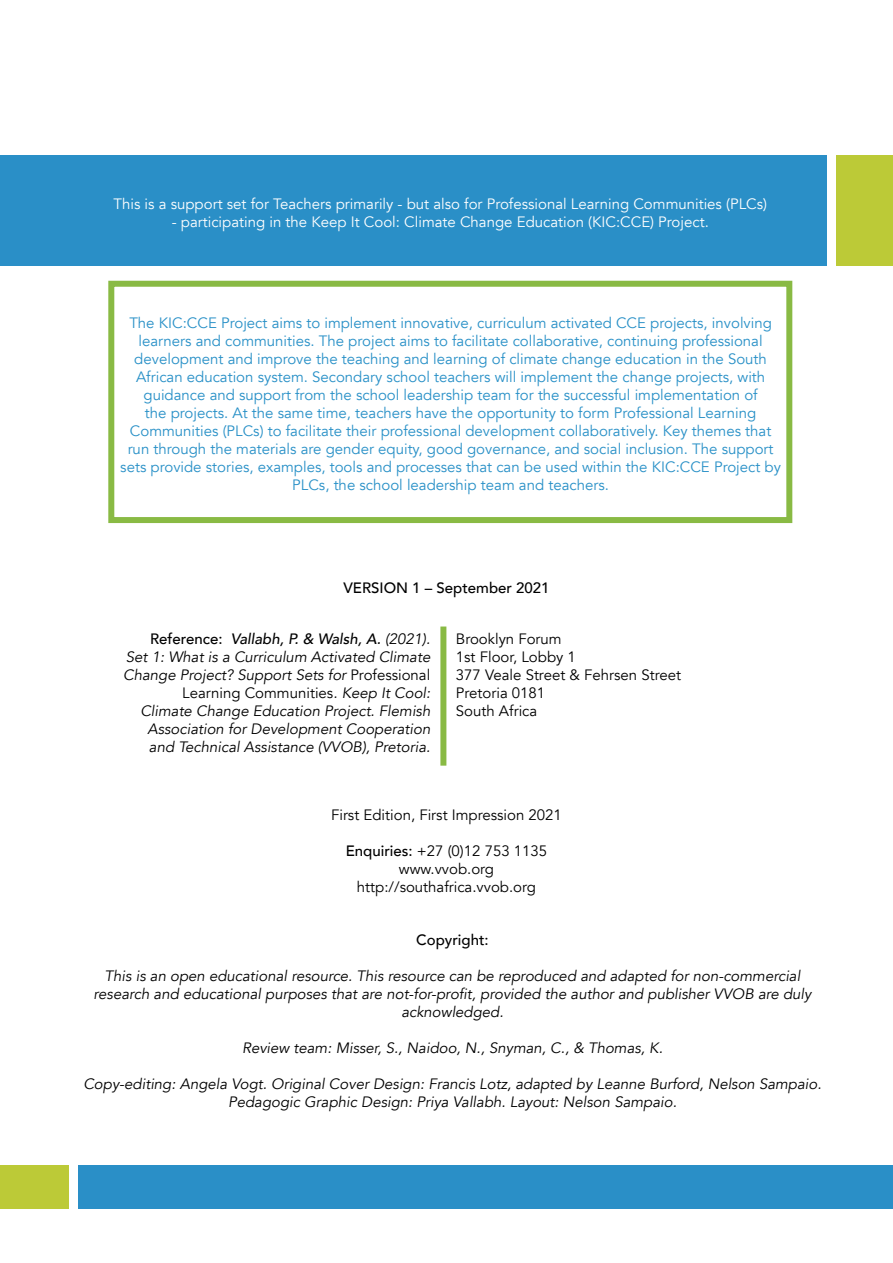
<style>
.page{position:relative;width:893px;height:1263px;background:#fff}
.page>*{position:absolute;margin:0;border:0;box-sizing:border-box;transform-origin:0 0}
.t1{font:15px/18px "Avenir";color:#2890c7;text-align:center}
.t2{font:italic 15px/18px "Avenir";color:#000;text-align:center}
.t3{font:15px/18px "Avenir";color:#000;text-align:center}
.t4{font:15px "Avenir";color:#fff}
.t5{font:500 15px "Avenir";color:#000}
.s1{font-weight:500;font-style:normal}
.s2{font-weight:500}
.s3{font-style:normal}
</style>
<div class="page">
<div style="left:0;top:155px;width:826px;height:110px;background:#2a8fc7"></div>
<div style="left:440px;top:626px;width:6px;height:140px;background:#89ba44"></div>
<div style="left:108px;top:281px;width:684px;height:242px;border:6px solid #89ba44"></div>
<div style="left:79px;top:1165px;width:814px;height:44px;background:#2a8fc7"></div>
<div style="left:0;top:1165px;width:69px;height:44px;background:#bcca37"></div>
<div style="left:837px;top:155px;width:56px;height:111px;background:#bcca37"></div>
<p class="t4" style="left:113px;top:195px;width:655px">This is a support set for Teachers primarily - but also for Professional Learning Communities (PLCs)</p>
<p class="t4" style="left:172px;top:213px;width:539px">- participating in the Keep It Cool: Climate Change Education (KIC:CCE) Project.</p>
<p class="t1" style="left:120px;top:315px;width:662px">The KIC:CCE Project aims to implement innovative, curriculum activated CCE projects, involving learners and communities. The project aims to facilitate collaborative, continuing professional development and improve the teaching and learning of climate change education in the South African education system. Secondary school teachers will implement the change projects, with guidance and support from the school leadership team for the successful implementation of<br>the projects. At the same time, teachers have the opportunity to form Professional Learning Communities (PLCs) to facilitate their professional development collaboratively. Key themes that run through the materials are gender equity, good governance, and social inclusion. The support sets provide stories, examples, tools and processes that can be used within the KIC:CCE Project by PLCs, the school leadership team and teachers.</p>
<p class="t5" style="left:343px;top:575px;width:208px">VERSION 1 – September 2021</p>
<p class="t3" style="left:456px;top:630px;width:227px;text-align:left">Brooklyn Forum<br>1st Floor, Lobby 1<br>377 Veale Street &amp; Fehrsen Street<br>Pretoria 0181<br>South Africa</p>
<p class="t2" style="left:123px;top:630px;width:309px;text-align:right"><span class="s1">Reference:</span> <span class="s2">Vallabh, P. &amp; Walsh, A.</span> (2021).<br>Set 1: What is a Curriculum Activated Climate Change Project? Support Sets for <span class="s3">Professional Learning Communities</span>. Keep It Cool:<br>Climate Change Education Project. Flemish Association for Development Cooperation and Technical Assistance (VVOB), Pretoria.</p>
<p class="t3" style="left:331px;top:806px;width:232px">First Edition, First Impression 2021</p>
<p class="t3" style="left:346px;top:842px;width:203px"><span class="s2">Enquiries:</span> +27 (0)12 753 1135 www.vvob.org http://southafrica.vvob.org</p>
<p class="t5" style="left:416px;top:927px;width:74px">Copyright:</p>
<p class="t2" style="left:94px;top:967px;width:719px">This is an open educational resource. This resource can be reproduced and adapted for non-commercial research and educational purposes that are not-for-profit, provided the author and publisher VVOB are duly acknowledged.</p>
<p class="t2" style="left:242px;top:1039px;width:422px">Review team: Misser, S., Naidoo, N., Snyman, C., &amp; Thomas, K.</p>
<p class="t2" style="left:83px;top:1075px;width:740px">Copy-editing: Angela Vogt. Original Cover Design: Francis Lotz, adapted by Leanne Burford, Nelson Sampaio.<br>Pedagogic Graphic Design: Priya Vallabh. Layout: Nelson Sampaio.</p>
</div>
